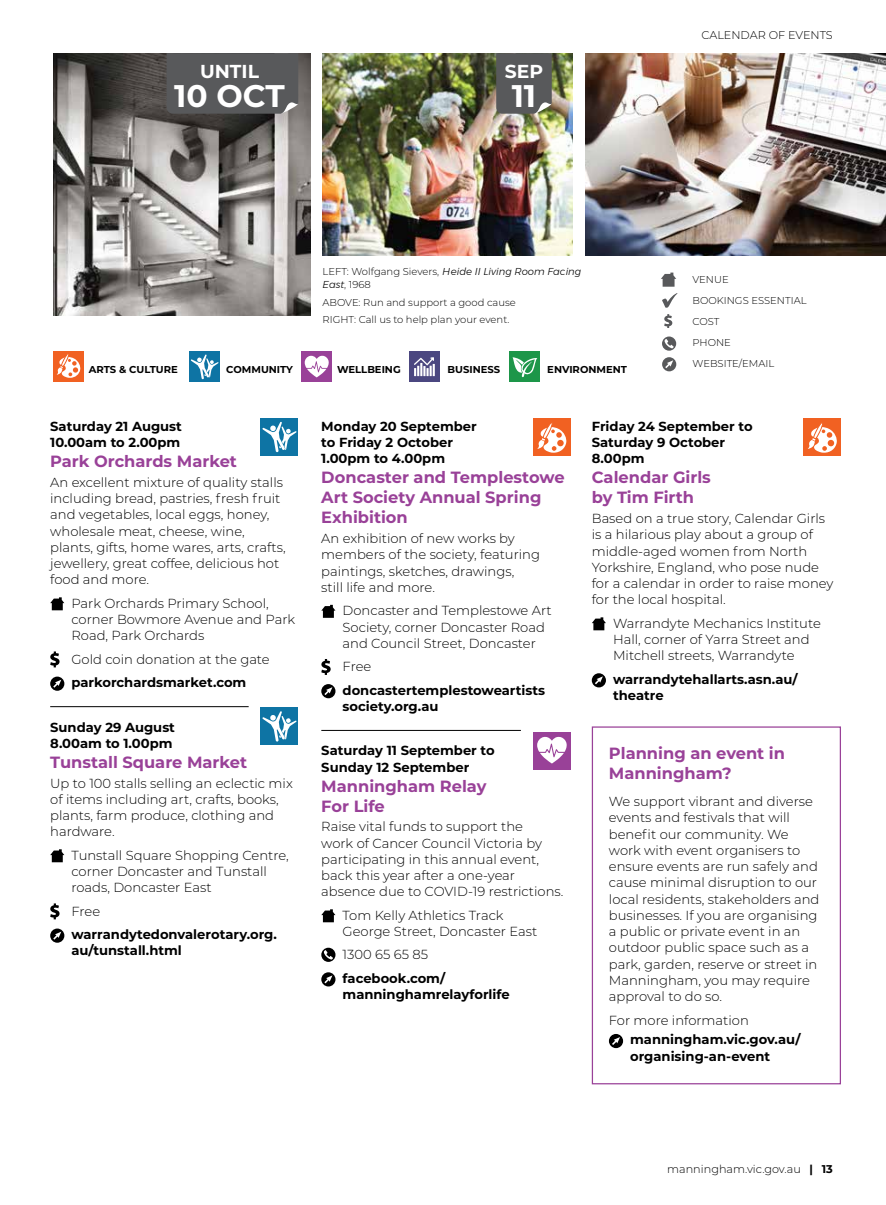
<style>
.page{position:relative;width:886px;height:1205px;background:#fff}
.page>*{position:absolute;margin:0;border:0;box-sizing:border-box;transform-origin:0 0}
.t1{font:700 31.25px "Montserrat";color:#fff}
.t2{font:700 18.75px "Montserrat";color:#fff}
.t3{font:700 16.25px/20px "Montserrat";color:#994198}
.t4{font:300 13.12px/16.2px "Montserrat";color:#000}
.t5{font:700 13.12px/16.2px "Montserrat";color:#000}
.t6{font:300 11.25px "Montserrat";color:#000}
.t7{font:300 10px/21.1px "Montserrat";color:#000}
.t8{font:italic 300 10px/12.5px "Montserrat";color:#000}
.t9{font:700 10px "Montserrat";color:#000}
.s1{font-style:normal}
.s2{font-weight:700}
</style>
<div class="page">
<img style="left:585px;top:53px;width:301px;height:202px">
<hr style="left:321px;top:730px;width:200px;height:1px;background:#000">
<svg style="left:321px;top:605px;width:14px;height:13px"></svg>
<svg style="left:321px;top:659px;width:10px;height:16px"></svg>
<div style="left:321px;top:684px;width:14px;height:14px;background:#000;border-radius:50%"></div>
<svg style="left:324px;top:687px;width:8px;height:8px"></svg>
<svg style="left:321px;top:909px;width:14px;height:13px"></svg>
<svg style="left:321px;top:948px;width:14px;height:14px"></svg>
<svg style="left:324px;top:950px;width:9px;height:9px"></svg>
<div style="left:321px;top:972px;width:14px;height:14px;background:#000;border-radius:50%"></div>
<svg style="left:324px;top:975px;width:8px;height:8px"></svg>
<svg style="left:592px;top:617px;width:14px;height:13px"></svg>
<div style="left:592px;top:673px;width:14px;height:14px;background:#000;border-radius:50%"></div>
<svg style="left:595px;top:676px;width:8px;height:8px"></svg>
<hr style="left:50px;top:706px;width:199px;height:1px;background:#000">
<svg style="left:50px;top:597px;width:14px;height:13px"></svg>
<svg style="left:50px;top:651px;width:10px;height:16px"></svg>
<svg style="left:50px;top:676px;width:14px;height:15px"></svg>
<svg style="left:53px;top:680px;width:8px;height:8px"></svg>
<svg style="left:50px;top:849px;width:14px;height:13px"></svg>
<svg style="left:50px;top:903px;width:10px;height:16px"></svg>
<svg style="left:50px;top:928px;width:14px;height:15px"></svg>
<svg style="left:53px;top:931px;width:8px;height:8px"></svg>
<img style="left:323px;top:53px;width:249px;height:202px">
<img style="left:53px;top:53px;width:257px;height:262px">
<div style="left:167px;top:53px;width:131px;height:61px;background:#58595b"></div>
<svg style="left:496px;top:53px;width:56px;height:61px"></svg>
<div style="left:662px;top:357px;width:14px;height:14px;background:#58595b;border-radius:50%"></div>
<svg style="left:665px;top:360px;width:8px;height:8px"></svg>
<svg style="left:661px;top:273px;width:17px;height:35px"></svg>
<svg style="left:664px;top:314px;width:8px;height:14px"></svg>
<svg style="left:662px;top:336px;width:14px;height:15px"></svg>
<svg style="left:664px;top:339px;width:10px;height:9px"></svg>
<div style="left:261px;top:418px;width:37px;height:38px;background:#0e74a4"></div>
<svg style="left:262px;top:422px;width:35px;height:30px"></svg>
<div style="left:261px;top:707px;width:37px;height:38px;background:#0e74a4"></div>
<svg style="left:262px;top:711px;width:35px;height:31px"></svg>
<div style="left:803px;top:418px;width:38px;height:38px;background:#f16122"></div>
<svg style="left:808px;top:423px;width:29px;height:30px"></svg>
<div style="left:533px;top:418px;width:37px;height:38px;background:#f16122"></div>
<svg style="left:537px;top:423px;width:30px;height:30px"></svg>
<div style="left:189px;top:352px;width:31px;height:30px;background:#0e74a4"></div>
<svg style="left:191px;top:354px;width:28px;height:25px"></svg>
<div style="left:409px;top:352px;width:31px;height:30px;background:#4b4780"></div>
<svg style="left:414px;top:357px;width:21px;height:19px"></svg>
<div style="left:510px;top:352px;width:30px;height:30px;background:#1d9649"></div>
<svg style="left:513px;top:357px;width:24px;height:20px"></svg>
<div style="left:53px;top:352px;width:31px;height:30px;background:#f16122"></div>
<svg style="left:57px;top:354px;width:24px;height:24px"></svg>
<div style="left:301px;top:352px;width:31px;height:30px;background:#994198"></div>
<svg style="left:305px;top:355px;width:24px;height:22px"></svg>
<div style="left:533px;top:732px;width:37px;height:37px;background:#994198"></div>
<svg style="left:537px;top:736px;width:30px;height:27px"></svg>
<div style="left:609px;top:1034px;width:14px;height:14px;background:#000;border-radius:50%"></div>
<svg style="left:612px;top:1037px;width:8px;height:8px"></svg>
<div style="left:592px;top:726px;width:249px;height:358px;border:1px solid #994198"></div>
<h2 class="t2" style="left:200px;top:58px;width:60px">UNTIL</h2>
<h1 class="t1" style="left:174px;top:73px;width:112px">10 OCT</h1>
<h2 class="t2" style="left:505px;top:58px;width:40px">SEP</h2>
<h1 class="t1" style="left:512px;top:73px;width:26px">11</h1>
<p class="t8" style="left:322px;top:265px;width:260px"><span class="s1">LEFT: Wolfgang Sievers,</span> Heide II Living Room Facing<br>East<span class="s1">, 1968</span></p>
<p class="t7" style="left:322px;top:293px;width:195px;line-height:17.9px">ABOVE: Run and support a good cause<br>RIGHT: Call us to help plan your event.</p>
<p class="t9" style="left:89px;top:362px;width:90px">ARTS &amp; CULTURE</p>
<p class="t9" style="left:226px;top:362px;width:68px">COMMUNITY</p>
<p class="t9" style="left:337px;top:362px;width:65px">WELLBEING</p>
<p class="t9" style="left:447px;top:362px;width:54px">BUSINESS</p>
<p class="t9" style="left:547px;top:362px;width:81px">ENVIRONMENT</p>
<p class="t6" style="left:701px;top:27px;width:133px">CALENDAR OF EVENTS</p>
<p class="t7" style="left:692px;top:268px;width:115px">VENUE<br>BOOKINGS ESSENTIAL<br>COST<br>PHONE<br>WEBSITE/EMAIL</p>
<p class="t5" style="left:50px;top:417px;width:133px">Saturday 21 August<br>10.00am to 2.00pm</p>
<p class="t3" style="left:50px;top:450px;width:188px">Park Orchards Market</p>
<p class="t4" style="left:50px;top:474px;width:237px">An excellent mixture of quality stalls including bread, pastries, fresh fruit and vegetables, local eggs, honey, wholesale meat, cheese, wine, plants, gifts, home wares, arts, crafts, jewellery, great coffee, delicious hot food and more.</p>
<p class="t4" style="left:71px;top:594px;width:225px">Park Orchards Primary School, corner Bowmore Avenue and Park<br>Road, Park Orchards</p>
<p class="t4" style="left:71px;top:650px;width:200px">Gold coin donation at the gate</p>
<p class="t5" style="left:71px;top:673px;width:176px">parkorchardsmarket.com</p>
<p class="t5" style="left:50px;top:718px;width:126px">Sunday 29 August<br>8.00am to 1.00pm</p>
<p class="t3" style="left:50px;top:751px;width:198px">Tunstall Square Market</p>
<p class="t4" style="left:50px;top:774px;width:244px">Up to 100 stalls selling an eclectic mix of items including art, crafts, books, plants, farm produce, clothing and hardware.</p>
<p class="t4" style="left:71px;top:846px;width:219px">Tunstall Square Shopping Centre, corner Doncaster and Tunstall roads, Doncaster East</p>
<p class="t4" style="left:71px;top:902px;width:30px">Free</p>
<p class="t5" style="left:71px;top:925px;width:207px">warrandytedonvalerotary.org. au/tunstall.html</p>
<p class="t5" style="left:321px;top:417px;width:157px">Monday 20 September to Friday 2 October<br>1.00pm to 4.00pm</p>
<p class="t3" style="left:321px;top:467px;width:245px">Doncaster and Templestowe<br>Art Society Annual Spring<br>Exhibition</p>
<p class="t4" style="left:321px;top:530px;width:220px">An exhibition of new works by members of the society, featuring paintings, sketches, drawings,<br>still life and more.</p>
<p class="t4" style="left:343px;top:602px;width:211px">Doncaster and Templestowe Art<br>Society, corner Doncaster Road and Council Street, Doncaster</p>
<p class="t4" style="left:343px;top:658px;width:30px">Free</p>
<p class="t5" style="left:343px;top:681px;width:204px">doncastertemplestoweartists society.org.au</p>
<p class="t5" style="left:321px;top:742px;width:175px">Saturday 11 September to<br>Sunday 12 September</p>
<p class="t3" style="left:321px;top:775px;width:167px">Manningham Relay<br>For Life</p>
<p class="t4" style="left:321px;top:818px;width:244px">Raise vital funds to support the<br>work of Cancer Council Victoria by participating in this annual event, back this year after a one-year absence due to COVID-19 restrictions.</p>
<p class="t4" style="left:343px;top:906px;width:196px">Tom Kelly Athletics Track<br>George Street, Doncaster East</p>
<p class="t4" style="left:343px;top:946px;width:87px">1300 65 65 85</p>
<p class="t5" style="left:343px;top:969px;width:169px">facebook.com/ manninghamrelayforlife</p>
<p class="t5" style="left:592px;top:417px;width:162px">Friday 24 September to<br>Saturday 9 October<br>8.00pm</p>
<p class="t3" style="left:592px;top:467px;width:121px">Calendar Girls by Tim Firth</p>
<p class="t4" style="left:592px;top:510px;width:243px">Based on a true story, Calendar Girls is a hilarious play about a group of middle-aged women from North<br>Yorkshire, England, who pose nude for a calendar in order to raise money for the local hospital.</p>
<p class="t4" style="left:613px;top:614px;width:209px">Warrandyte Mechanics Institute<br>Hall, corner of Yarra Street and<br>Mitchell streets, Warrandyte</p>
<p class="t5" style="left:613px;top:670px;width:186px">warrandytehallarts.asn.au/ theatre</p>
<p class="t3" style="left:609px;top:743px;width:178px">Planning an event in<br>Manningham?</p>
<p class="t4" style="left:609px;top:793px;width:212px">We support vibrant and diverse events and festivals that will benefit our community. We work with event organisers to ensure events are run safely and cause minimal disruption to our local residents, stakeholders and businesses. If you are organising a public or private event in an outdoor public space such as a park, garden, reserve or street in<br>Manningham, you may require approval to do so.</p>
<p class="t4" style="left:609px;top:1011px;width:141px">For more information</p>
<p class="t5" style="left:630px;top:1031px;width:172px">manningham.vic.gov.au/ organising-an-event</p>
<p class="t6" style="left:667px;top:1161px;width:167px">manningham.vic.gov.au <span class="s2">| 13</span></p>
</div>
